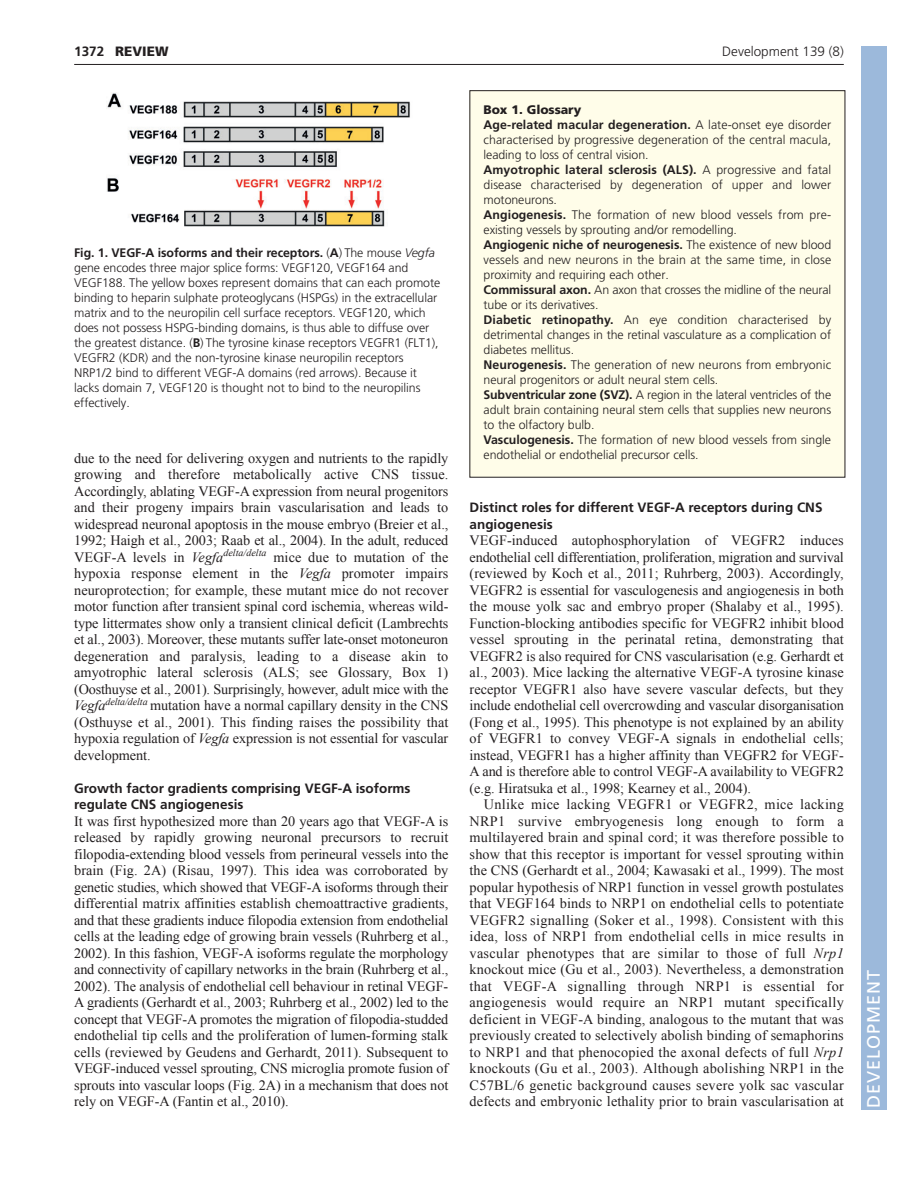
<style>
.page{position:relative;width:918px;height:1188px;background:#fff}
.page>*{position:absolute;margin:0;border:0;box-sizing:border-box;transform-origin:0 0}
.t1{font:18px "Frutiger LT Std";letter-spacing:.055em;color:#fff}
.t2{font:14.25px/16.5px "Times New Roman";letter-spacing:-.005em;color:#231f20;text-align:justify}
.t3{font:700 13.5px/16.5px "Frutiger LT Std";color:#231f20}
.t4{font:300 13.5px "Frutiger LT Std";color:#231f20}
.t5{font:900 13.5px "Frutiger LT Std";color:#231f20}
.t6{font:300 12.3px/15px "Frutiger LT Std";letter-spacing:-.005em;color:#231f20}
.s1{font-weight:700}
.s2{font-style:italic}
.s3{font-weight:900}
</style>
<div class="page">
<hr style="left:74px;top:64px;width:770px;height:1px;background:#231f20">
<img style="left:106px;top:92px;width:304px;height:135px">
<div style="left:470px;top:91px;width:375px;height:386px;background:#fffde9"></div>
<div style="left:861px;top:46px;width:25px;height:1064px;background:#9cb9db"></div>
<p class="t3" style="left:74px;top:44px;width:32px">1372</p>
<p class="t5" style="left:115px;top:46px;width:55px">REVIEW</p>
<p class="t4" style="left:722px;top:46px;width:123px">Development 139 (8)</p>
<p class="t6" style="left:74px;top:246px;width:368px"><span class="s1">Fig. 1. VEGF-A isoforms and their receptors.</span> (<span class="s1">A</span>) The mouse <span class="s2">Vegfa </span>gene encodes three major splice forms: VEGF120, VEGF164 and VEGF188. The yellow boxes represent domains that can each promote binding to heparin sulphate proteoglycans (HSPGs) in the extracellular matrix and to the neuropilin cell surface receptors. VEGF120, which does not possess HSPG-binding domains, is thus able to diffuse over the greatest distance. (<span class="s1">B</span>) The tyrosine kinase receptors VEGFR1 (FLT1), VEGFR2 (KDR) and the non-tyrosine kinase neuropilin receptors NRP1/2 bind to different VEGF-A domains (red arrows). Because it lacks domain 7, VEGF120 is thought not to bind to the neuropilins effectively.</p>
<p class="t2" style="left:74px;top:450px;width:376px">due to the need for delivering oxygen and nutrients to the rapidly growing and therefore metabolically active CNS tissue.<br>Accordingly, ablating VEGF-A expression from neural progenitors and their progeny impairs brain vascularisation and leads to widespread neuronal apoptosis in the mouse embryo (Breier et al., 1992; Haigh et al., 2003; Raab et al., 2004). In the adult, reduced VEGF-A levels in <span class="s2">Vegfa</span><sup>delta/delta</sup> mice due to mutation of the hypoxia response element in the <span class="s2">Vegfa</span> promoter impairs neuroprotection; for example, these mutant mice do not recover motor function after transient spinal cord ischemia, whereas wild&shy;type littermates show only a transient clinical deficit (Lambrechts et al., 2003). Moreover, these mutants suffer late-onset motoneuron degeneration and paralysis, leading to a disease akin to amyotrophic lateral sclerosis (ALS; see Glossary, Box 1) (Oosthuyse et al., 2001). Surprisingly, however, adult mice with the <span class="s2">Vegfa</span><sup>delta/delta</sup> mutation have a normal capillary density in the CNS (Osthuyse et al., 2001). This finding raises the possibility that hypoxia regulation of <span class="s2">Vegfa</span> expression is not essential for vascular development.</p>
<p class="t3" style="left:74px;top:781px;width:338px">Growth factor gradients comprising VEGF-A isoforms regulate CNS angiogenesis</p>
<p class="t2" style="left:74px;top:813px;width:376px">It was first hypothesized more than 20 years ago that VEGF-A is released by rapidly growing neuronal precursors to recruit filopodia-extending blood vessels from perineural vessels into the brain (Fig. 2A) (Risau, 1997). This idea was corroborated by genetic studies, which showed that VEGF-A isoforms through their differential matrix affinities establish chemoattractive gradients, and that these gradients induce filopodia extension from endothelial cells at the leading edge of growing brain vessels (Ruhrberg et al., 2002). In this fashion, VEGF-A isoforms regulate the morphology and connectivity of capillary networks in the brain (Ruhrberg et al., 2002). The analysis of endothelial cell behaviour in retinal VEGF-A gradients (Gerhardt et al., 2003; Ruhrberg et al., 2002) led to the concept that VEGF-A promotes the migration of filopodia-studded endothelial tip cells and the proliferation of lumen-forming stalk cells (reviewed by Geudens and Gerhardt, 2011). Subsequent to VEGF-induced vessel sprouting, CNS microglia promote fusion of sprouts into vascular loops (Fig. 2A) in a mechanism that does not rely on VEGF-A (Fantin et al., 2010).</p>
<p class="t6" style="left:484px;top:103px;width:349px"><span class="s3">Box 1. Glossary<br></span><span class="s1">Age-related macular degeneration.</span> A late-onset eye disorder characterised by progressive degeneration of the central macula, leading to loss of central vision.<br><span class="s1">Amyotrophic lateral sclerosis (ALS).</span> A progressive and fatal disease characterised by degeneration of upper and lower motoneurons.<br><span class="s1">Angiogenesis.</span> The formation of new blood vessels from pre&shy;existing vessels by sprouting and/or remodelling.<br><span class="s1">Angiogenic niche of neurogenesis.</span> The existence of new blood vessels and new neurons in the brain at the same time, in close proximity and requiring each other.<br><span class="s1">Commissural axon.</span> An axon that crosses the midline of the neural tube or its derivatives.<br><span class="s1">Diabetic retinopathy.</span> An eye condition characterised by detrimental changes in the retinal vasculature as a complication of diabetes mellitus.<br><span class="s1">Neurogenesis.</span> The generation of new neurons from embryonic neural progenitors or adult neural stem cells.<br><span class="s1">Subventricular zone (SVZ).</span> A region in the lateral ventricles of the adult brain containing neural stem cells that supplies new neurons to the olfactory bulb.<br><span class="s1">Vasculogenesis.</span> The formation of new blood vessels from single endothelial or endothelial precursor cells.</p>
<p class="t3" style="left:470px;top:500px;width:354px">Distinct roles for different VEGF-A receptors during CNS angiogenesis</p>
<p class="t2" style="left:470px;top:532px;width:376px">VEGF-induced autophosphorylation of VEGFR2 induces endothelial cell differentiation, proliferation, migration and survival (reviewed by Koch et al., 2011; Ruhrberg, 2003). Accordingly, VEGFR2 is essential for vasculogenesis and angiogenesis in both the mouse yolk sac and embryo proper (Shalaby et al., 1995).<br>Function-blocking antibodies specific for VEGFR2 inhibit blood vessel sprouting in the perinatal retina, demonstrating that VEGFR2 is also required for CNS vascularisation (e.g. Gerhardt et al., 2003). Mice lacking the alternative VEGF-A tyrosine kinase receptor VEGFR1 also have severe vascular defects, but they include endothelial cell overcrowding and vascular disorganisation (Fong et al., 1995). This phenotype is not explained by an ability of VEGFR1 to convey VEGF-A signals in endothelial cells; instead, VEGFR1 has a higher affinity than VEGFR2 for VEGF-A and is therefore able to control VEGF-A availability to VEGFR2 (e.g. Hiratsuka et al., 1998; Kearney et al., 2004).</p>
<p class="t2" style="left:470px;top:796px;width:376px;text-indent:14px">Unlike mice lacking VEGFR1 or VEGFR2, mice lacking NRP1 survive embryogenesis long enough to form a multilayered brain and spinal cord; it was therefore possible to show that this receptor is important for vessel sprouting within the CNS (Gerhardt et al., 2004; Kawasaki et al., 1999). The most popular hypothesis of NRP1 function in vessel growth postulates that VEGF164 binds to NRP1 on endothelial cells to potentiate VEGFR2 signalling (Soker et al., 1998). Consistent with this idea, loss of NRP1 from endothelial cells in mice results in vascular phenotypes that are similar to those of full <span class="s2">Nrp1 </span>knockout mice (Gu et al., 2003). Nevertheless, a demonstration that VEGF-A signalling through NRP1 is essential for angiogenesis would require an NRP1 mutant specifically deficient in VEGF-A binding, analogous to the mutant that was previously created to selectively abolish binding of semaphorins to NRP1 and that phenocopied the axonal defects of full <span class="s2">Nrp1 </span>knockouts (Gu et al., 2003). Although abolishing NRP1 in the C57BL/6 genetic background causes severe yolk sac vascular defects and embryonic lethality prior to brain vascularisation at</p>
<p class="t1" style="left:863px;top:1108px;width:140px;rotate:-90deg">DEVELOPMENT</p>
</div>
